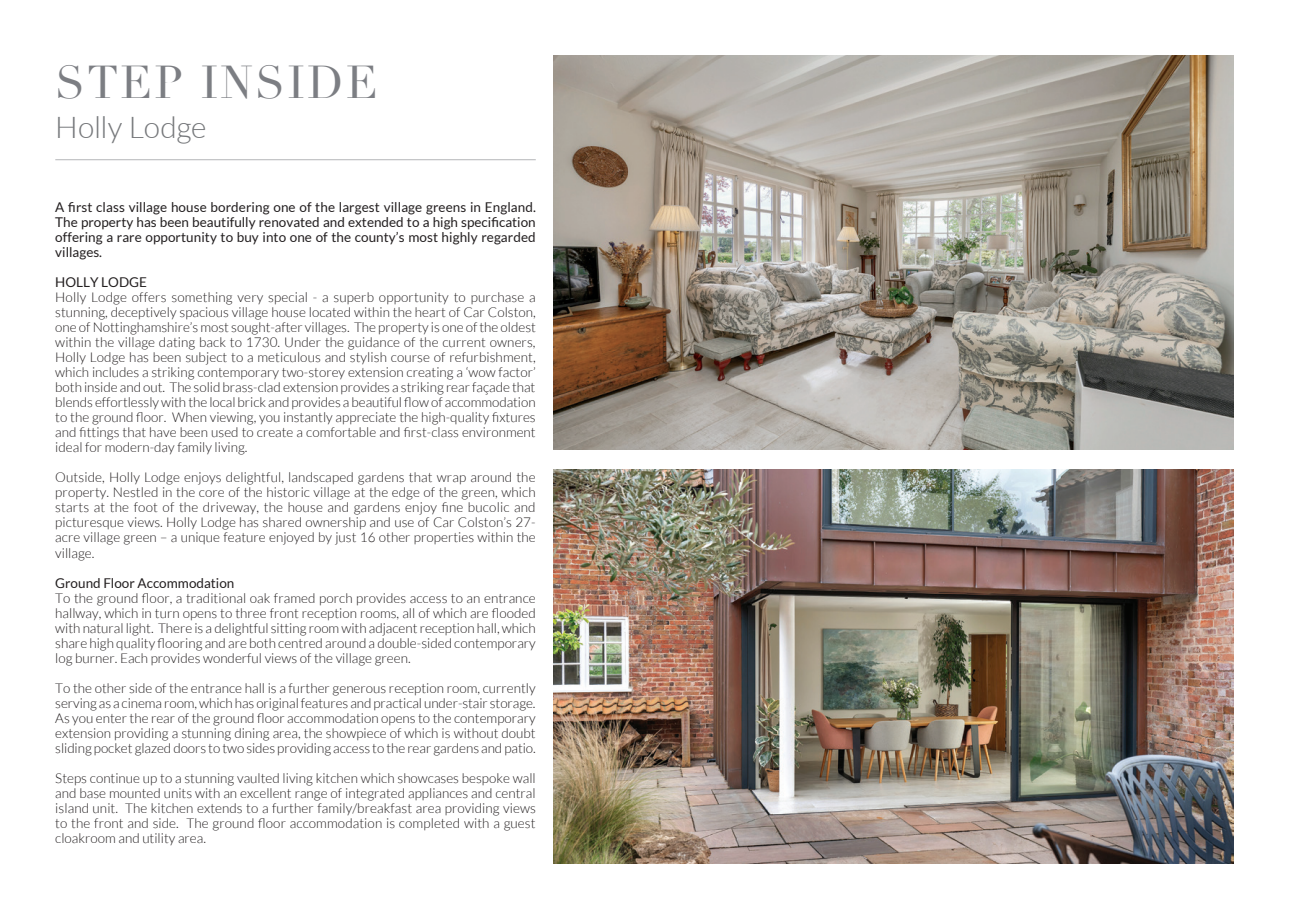
<style>
.page{position:relative;width:1289px;height:919px;background:#fff}
.page>*{position:absolute;margin:0;border:0;box-sizing:border-box;transform-origin:0 0}
.t1{font:45px "Didot";letter-spacing:.05em;color:#7c7e83}
.t2{font:300 30px "Lato";letter-spacing:-.005em;color:#76787b}
.t3{font:300 13.5px/15px "Lato";color:#231f20;text-align:justify}
.t4{font:13.5px/15px "Lato";color:#231f20;text-align:justify}
</style>
<div class="page">
<img style="left:554px;top:469px;width:679px;height:394px">
<img style="left:554px;top:55px;width:679px;height:395px">
<hr style="left:55px;top:159px;width:481px;height:1px;background:#b4b5b8">
<h1 class="t1" style="left:55px;top:55px;width:324px">STEP INSIDE</h1>
<h2 class="t2" style="left:55px;top:111px;width:153px">Holly Lodge</h2>
<p class="t4" style="left:55px;top:200px;width:482px">A first class village house bordering one of the largest village greens in England.<br>The property has been beautifully renovated and extended to a high specification offering a rare opportunity to buy into one of the county’s most highly regarded villages.</p>
<p class="t4" style="left:55px;top:275px;width:93px">HOLLY LODGE</p>
<p class="t3" style="left:55px;top:290px;width:482px">Holly Lodge offers something very special - a superb opportunity to purchase a stunning, deceptively spacious village house located within the heart of Car Colston, one of Nottinghamshire’s most sought-after villages. The property is one of the oldest within the village dating back to 1730. Under the guidance of the current owners, Holly Lodge has been subject to a meticulous and stylish course of refurbishment, which includes a striking contemporary two-storey extension creating a ‘wow factor’ both inside and out. The solid brass-clad extension provides a striking rear façade that blends effortlessly with the local brick and provides a beautiful flow of accommodation to the ground floor. When viewing, you instantly appreciate the high-quality fixtures and fittings that have been used to create a comfortable and first-class environment ideal for modern-day family living.</p>
<p class="t3" style="left:55px;top:470px;width:482px">Outside, Holly Lodge enjoys delightful, landscaped gardens that wrap around the property. Nestled in the core of the historic village at the edge of the green, which starts at the foot of the driveway, the house and gardens enjoy fine bucolic and picturesque views. Holly Lodge has shared ownership and use of Car Colston’s 27- acre village green – a unique feature enjoyed by just 16 other properties within the village.</p>
<p class="t4" style="left:55px;top:575px;width:181px">Ground Floor Accommodation</p>
<p class="t3" style="left:55px;top:590px;width:482px">To the ground floor, a traditional oak framed porch provides access to an entrance hallway, which in turn opens to three front reception rooms, all of which are flooded with natural light. There is a delightful sitting room with adjacent reception hall, which share high quality flooring and are both centred around a double-sided contemporary log burner. Each provides wonderful views of the village green.</p>
<p class="t3" style="left:55px;top:680px;width:482px">To the other side of the entrance hall is a further generous reception room, currently serving as a cinema room, which has original features and practical under-stair storage.<br>As you enter the rear of the ground floor accommodation opens to the contemporary extension providing a stunning dining area, the showpiece of which is without doubt sliding pocket glazed doors to two sides providing access to the rear gardens and patio.</p>
<p class="t3" style="left:55px;top:770px;width:482px">Steps continue up to a stunning vaulted living kitchen which showcases bespoke wall and base mounted units with an excellent range of integrated appliances and central island unit. The kitchen extends to a further family/breakfast area providing views to the front and side. The ground floor accommodation is completed with a guest cloakroom and utility area.</p>
</div>
